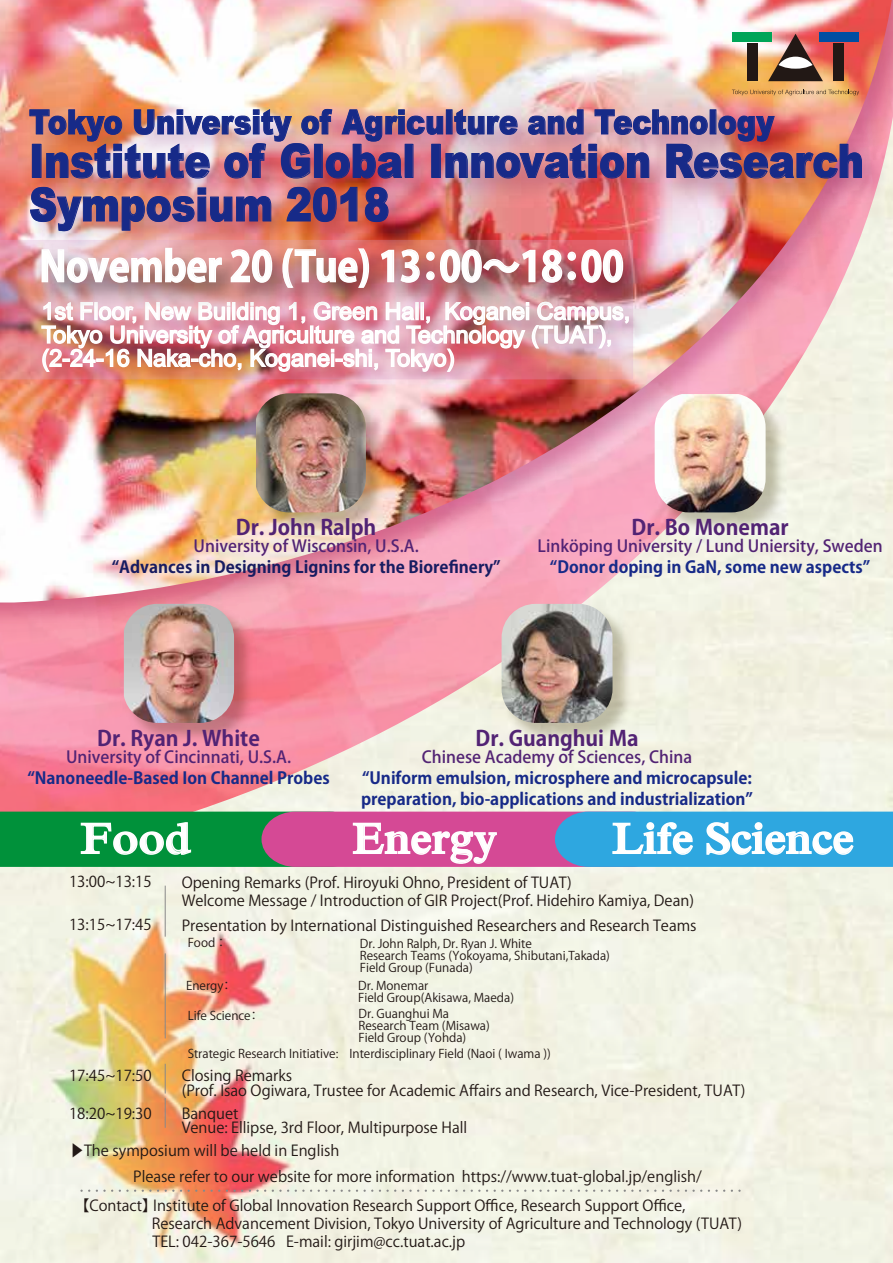
<style>
.page{position:relative;width:893px;height:1263px;background:#fff}
.page>*{position:absolute;margin:0;border:0;box-sizing:border-box;transform-origin:0 0}
.t1{font:900 46.2px/43.5px "Arial";color:#172a88;scale:.84 1}
.t2{font:700 45px "Iskoola Pota";color:#fff}
.t3{font:700 41.1px "Koz Go Pr 6 N";letter-spacing:-.005em;color:#fff;scale:.92 1}
.t4{font:900 33.75px "Arial";color:#172a88;scale:.85 1}
.t5{font:23.4px/23.4px "Arial";color:#fff}
.t6{font:700 21px "Koz Go Pr 6 N";color:#522374}
.t7{font:700 16.5px/21px "Koz Go Pr 6 N";color:#172a88}
.t8{font:500 16.5px "Koz Go Pr 6 N";color:#522374}
.t9{font:700 16.5px "Koz Go Pr 6 N";color:#171c61}
.t10{font:15px/18px "Koz Go Pr 6 N";color:#221815}
.t11{font:12px/12px "Koz Go Pr 6 N";color:#221815}
</style>
<div class="page">
<img style="left:0;top:879px;width:893px;height:384px">
<img style="left:0;top:637px;width:893px;height:242px">
<hr style="left:165px;top:886px;width:1px;height:51px;background:#898989">
<hr style="left:165px;top:953px;width:1px;height:85px;background:#898989">
<hr style="left:165px;top:1098px;width:1px;height:30px;background:#898989">
<svg style="left:165px;top:1064px;width:1px;height:29px"></svg>
<svg style="left:82px;top:1189px;width:663px;height:3px;background:#e0d4c5"></svg>
<img style="left:0;top:0;width:893px;height:637px">
<img style="left:0;top:0;width:892px;height:602px">
<svg style="left:732px;top:90px;width:127px;height:3px"></svg>
<div style="left:747px;top:44px;width:10px;height:37px;background:#221815"></div>
<div style="left:834px;top:44px;width:10px;height:37px;background:#221815"></div>
<div style="left:732px;top:32px;width:40px;height:10px;background:#00a558"></div>
<div style="left:819px;top:32px;width:40px;height:10px;background:#004ea2"></div>
<svg style="left:768px;top:34px;width:55px;height:47px;background:#9b6e64"></svg>
<img style="left:253px;top:421px;width:141px;height:136px">
<img style="left:256px;top:421px;width:110px;height:91px">
<img style="left:121px;top:596px;width:142px;height:199px">
<img style="left:124px;top:604px;width:110px;height:119px">
<img style="left:484px;top:583px;width:160px;height:205px">
<img style="left:502px;top:604px;width:110px;height:119px">
<img style="left:646px;top:391px;width:144px;height:145px">
<img style="left:655px;top:394px;width:111px;height:118px">
<img style="left:17px;top:93px;width:876px;height:176px">
<img style="left:29px;top:108px;width:833px;height:71px">
<img style="left:30px;top:187px;width:242px;height:44px">
<svg style="left:286px;top:186px;width:72px;height:36px;background:#b85b57"></svg>
<svg style="left:365px;top:187px;width:24px;height:35px"></svg>
<svg style="left:0;top:812px;width:893px;height:55px;background:#658b9d"></svg>
<svg style="left:0;top:240px;width:38px;height:139px;background:#d57f88"></svg>
<img style="left:38px;top:296px;width:623px;height:125px">
<img style="left:41px;top:332px;width:589px;height:41px">
<img style="left:27px;top:233px;width:631px;height:99px">
<svg style="left:41px;top:247px;width:182px;height:37px;background:#d5b2b3"></svg>
<svg style="left:229px;top:248px;width:44px;height:35px;background:#d39e9d"></svg>
<svg style="left:282px;top:247px;width:88px;height:42px;background:#cd8b89"></svg>
<img style="left:380px;top:248px;width:244px;height:35px">
<h3 class="t4" style="left:29px;top:97px;width:878px">Tokyo University of Agriculture and Technology</h3>
<h1 class="t1" style="left:29px;top:138px;width:995px">Institute of Global Innovation Research<br>Symposium 2018</h1>
<h3 class="t3" style="left:40px;top:243px;width:637px">November 20 (Tue) 13：00～18：00</h3>
<h3 class="t5" style="left:41px;top:299px;width:590px">1st Floor, New Building 1, Green Hall, Koganei Campus,<br>Tokyo University of Agriculture and Technology (TUAT), (2-24-16 Naka-cho, Koganei-shi, Tokyo)</h3>
<h3 class="t6" style="left:236px;top:516px;width:142px">Dr. John Ralph</h3>
<p class="t8" style="left:194px;top:537px;width:227px">University of Wisconsin, U.S.A.</p>
<p class="t9" style="left:112px;top:558px;width:390px">“Advances in Designing Lignins for the Biorefinery”</p>
<h3 class="t6" style="left:632px;top:516px;width:158px">Dr. Bo Monemar</h3>
<p class="t8" style="left:538px;top:537px;width:346px">Linköping University / Lund Uniersity, Sweden</p>
<p class="t7" style="left:550px;top:557px;width:322px">“Donor doping in GaN, some new aspects”</p>
<h3 class="t6" style="left:97px;top:726px;width:164px">Dr. Ryan J. White</h3>
<p class="t8" style="left:66px;top:747px;width:227px">University of Cincinnati, U.S.A.</p>
<p class="t7" style="left:27px;top:767px;width:304px">“Nanoneedle-Based Ion Channel Probes</p>
<h3 class="t6" style="left:475px;top:726px;width:165px">Dr. Guanghui Ma</h3>
<p class="t8" style="left:422px;top:747px;width:272px">Chinese Academy of Sciences, China</p>
<p class="t7" style="left:361px;top:767px;width:394px">“Uniform emulsion, microsphere and microcapsule: preparation, bio-applications and industrialization”</p>
<h2 class="t2" style="left:81px;top:813px;width:112px">Food</h2>
<h2 class="t2" style="left:353px;top:813px;width:145px">Energy</h2>
<h2 class="t2" style="left:612px;top:813px;width:243px">Life Science</h2>
<p class="t10" style="left:69px;top:873px;width:84px">13:00~13:15</p>
<p class="t10" style="left:182px;top:873px;width:514px">Opening Remarks (Prof. Hiroyuki Ohno, President of TUAT)<br>Welcome Message / Introduction of GIR Project(Prof. Hidehiro Kamiya, Dean)</p>
<p class="t10" style="left:69px;top:915px;width:84px">13:15~17:45</p>
<p class="t10" style="left:182px;top:916px;width:516px">Presentation by International Distinguished Researchers and Research Teams</p>
<p class="t11" style="left:360px;top:938px;width:252px">Dr. John Ralph, Dr. Ryan J. White<br>Research Teams (Yokoyama, Shibutani,Takada)<br>Field Group (Funada)</p>
<p class="t11" style="left:358px;top:980px;width:157px">Dr. Monemar<br>Field Group(Akisawa, Maeda)</p>
<p class="t11" style="left:358px;top:1008px;width:133px">Dr. Guanghui Ma<br>Research Team (Misawa)<br>Field Group (Yohda)</p>
<p class="t11" style="left:188px;top:937px;width:41px">Food：</p>
<p class="t11" style="left:186px;top:980px;width:48px">Energy：</p>
<p class="t11" style="left:188px;top:1010px;width:74px">Life Science：</p>
<p class="t11" style="left:188px;top:1048px;width:365px">Strategic Research Initiative: Interdisciplinary Field (Naoi ( Iwama ))</p>
<p class="t10" style="left:69px;top:1067px;width:84px">17:45~17:50</p>
<p class="t10" style="left:182px;top:1068px;width:565px;line-height:15px">Closing Remarks<br>(Prof. Isao Ogiwara, Trustee for Academic Affairs and Research, Vice-President, TUAT)</p>
<p class="t10" style="left:182px;top:1107px;width:287px;line-height:13.5px">Banquet<br>Venue: Ellipse, 3rd Floor, Multipurpose Hall</p>
<p class="t10" style="left:133px;top:1168px;width:570px">Please refer to our website for more information https://www.tuat-global.jp/english/</p>
<p class="t10" style="left:69px;top:1105px;width:84px">18:20~19:30</p>
<p class="t10" style="left:69px;top:1142px;width:272px">▶The symposium will be held in English</p>
<p class="t10" style="left:75px;top:1196px;width:612px">【Contact】Institute of Global Innovation Research Support Office, Research Support Office,</p>
<p class="t10" style="left:152px;top:1214px;width:592px">Research Advancement Division, Tokyo University of Agriculture and Technology (TUAT)</p>
<p class="t10" style="left:78px;top:1232px;width:388px">　　　　 TEL: 042-367-5646 E-mail: girjim@cc.tuat.ac.jp</p>
</div>
